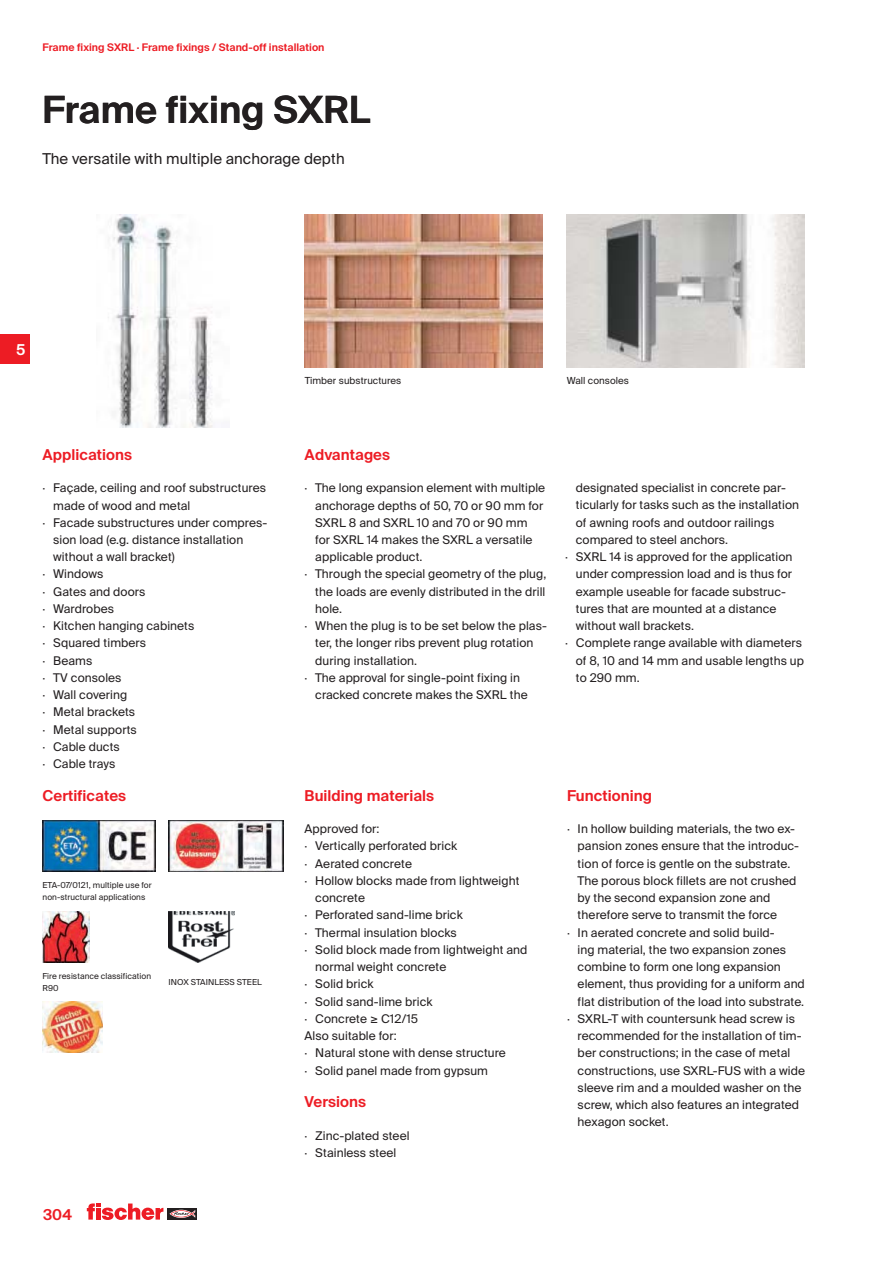
<style>
.page{position:relative;width:893px;height:1263px;background:#fff}
.page>*{position:absolute;margin:0;border:0;box-sizing:border-box;transform-origin:0 0}
.t1{font:600 37.5px "fischerstrong";letter-spacing:.005em;color:#231f20}
.t2{font:600 15px "fischerstrong";letter-spacing:.005em;color:#ed1c24}
.t3{font:15px "fischerstrong";letter-spacing:.005em;color:#231f20}
.t4{font:600 15px "fischerstrong";color:#fff}
.t5{font:12px/17.2px "fischerstrong";letter-spacing:.005em;color:#231f20}
.t6{font:600 10.5px "fischerstrong";letter-spacing:.005em;color:#ed1c24}
.t7{font:9.75px "fischerstrong";letter-spacing:.005em;color:#231f20}
.t8{font:8.25px/12px "fischerstrong";letter-spacing:.005em;color:#231f20}
</style>
<div class="page">
<svg style="left:168px;top:1208px;width:29px;height:12px"></svg>
<svg style="left:169px;top:1210px;width:26px;height:8px"></svg>
<svg style="left:87px;top:1203px;width:76px;height:17px"></svg>
<img style="left:305px;top:215px;width:237px;height:153px">
<img style="left:108px;top:215px;width:105px;height:212px">
<img style="left:567px;top:215px;width:237px;height:153px">
<img style="left:43px;top:820px;width:113px;height:51px">
<img style="left:169px;top:820px;width:114px;height:52px">
<img style="left:43px;top:911px;width:46px;height:51px">
<img style="left:169px;top:911px;width:66px;height:51px">
<img style="left:43px;top:1002px;width:60px;height:51px">
<div style="left:0;top:334px;width:30px;height:30px;background:#ed1c24"></div>
<p class="t6" style="left:43px;top:42px;width:283px">Frame fixing SXRL · Frame fixings / Stand-off installation</p>
<h1 class="t1" style="left:43px;top:94px;width:329px">Frame fixing SXRL</h1>
<p class="t3" style="left:43px;top:153px;width:304px">The versatile with multiple anchorage depth</p>
<p class="t4" style="left:16px;top:343px;width:11px">5</p>
<p class="t2" style="left:43px;top:448px;width:91px">Applications</p>
<p class="t5" style="left:43px;top:480px;width:225px">· Façade, ceiling and roof substructures</p>
<p class="t5" style="left:53px;top:497px;width:139px">made of wood and metal</p>
<p class="t5" style="left:43px;top:515px;width:226px">· Facade substructures under compres-</p>
<p class="t5" style="left:53px;top:532px;width:192px">sion load (e.g. distance installation</p>
<p class="t5" style="left:53px;top:549px;width:123px">without a wall bracket)</p>
<p class="t5" style="left:43px;top:566px;width:62px">· Windows</p>
<p class="t5" style="left:43px;top:583px;width:104px">· Gates and doors</p>
<p class="t5" style="left:43px;top:601px;width:73px">· Wardrobes</p>
<p class="t5" style="left:43px;top:618px;width:153px">· Kitchen hanging cabinets</p>
<p class="t5" style="left:43px;top:635px;width:105px">· Squared timbers</p>
<p class="t5" style="left:43px;top:652px;width:51px">· Beams</p>
<p class="t5" style="left:43px;top:670px;width:81px">· TV consoles</p>
<p class="t5" style="left:43px;top:687px;width:86px">· Wall covering</p>
<p class="t5" style="left:43px;top:704px;width:94px">· Metal brackets</p>
<p class="t5" style="left:43px;top:721px;width:96px">· Metal supports</p>
<p class="t5" style="left:43px;top:739px;width:79px">· Cable ducts</p>
<p class="t5" style="left:43px;top:756px;width:74px">· Cable trays</p>
<p class="t2" style="left:43px;top:789px;width:85px">Certificates</p>
<p class="t8" style="left:43px;top:880px;width:111px">ETA-07/0121, multiple use for non-structural applications</p>
<p class="t8" style="left:43px;top:971px;width:110px">Fire resistance classification<br>R90</p>
<p class="t8" style="left:169px;top:977px;width:95px">INOX STAINLESS STEEL</p>
<p class="t2" style="left:43px;top:1208px;width:30px">304</p>
<p class="t7" style="left:305px;top:377px;width:98px">Timber substructures</p>
<p class="t7" style="left:567px;top:377px;width:64px">Wall consoles</p>
<p class="t2" style="left:305px;top:448px;width:87px">Advantages</p>
<p class="t5" style="left:305px;top:480px;width:242px">· The long expansion element with multiple</p>
<p class="t5" style="left:315px;top:497px;width:230px">anchorage depths of 50, 70 or 90 mm for</p>
<p class="t5" style="left:315px;top:515px;width:214px">SXRL 8 and SXRL 10 and 70 or 90 mm</p>
<p class="t5" style="left:315px;top:532px;width:219px">for SXRL 14 makes the SXRL a versatile</p>
<p class="t5" style="left:315px;top:549px;width:109px">applicable product.</p>
<p class="t5" style="left:305px;top:566px;width:243px">· Through the special geometry of the plug,</p>
<p class="t5" style="left:315px;top:583px;width:232px">the loads are evenly distributed in the drill</p>
<p class="t5" style="left:315px;top:601px;width:28px">hole.</p>
<p class="t5" style="left:305px;top:618px;width:244px">· When the plug is to be set below the plas-</p>
<p class="t5" style="left:315px;top:635px;width:220px">ter, the longer ribs prevent plug rotation</p>
<p class="t5" style="left:315px;top:652px;width:103px">during installation.</p>
<p class="t5" style="left:305px;top:670px;width:217px">· The approval for single-point fixing in</p>
<p class="t5" style="left:315px;top:687px;width:214px">cracked concrete makes the SXRL the</p>
<p class="t5" style="left:576px;top:480px;width:212px">designated specialist in concrete par-</p>
<p class="t5" style="left:576px;top:497px;width:225px">ticularly for tasks such as the installation</p>
<p class="t5" style="left:576px;top:514px;width:200px">of awning roofs and outdoor railings</p>
<p class="t5" style="left:576px;top:532px;width:154px">compared to steel anchors.</p>
<p class="t5" style="left:565px;top:549px;width:229px">· SXRL 14 is approved for the application</p>
<p class="t5" style="left:576px;top:566px;width:218px">under compression load and is thus for</p>
<p class="t5" style="left:576px;top:583px;width:212px">example useable for facade substruc-</p>
<p class="t5" style="left:576px;top:601px;width:202px">tures that are mounted at a distance</p>
<p class="t5" style="left:576px;top:618px;width:120px">without wall brackets.</p>
<p class="t5" style="left:565px;top:635px;width:238px">· Complete range available with diameters</p>
<p class="t5" style="left:576px;top:652px;width:230px">of 8, 10 and 14 mm and usable lengths up</p>
<p class="t5" style="left:576px;top:670px;width:65px">to 290 mm.</p>
<p class="t2" style="left:305px;top:789px;width:131px">Building materials</p>
<p class="t5" style="left:305px;top:821px;width:76px">Approved for:</p>
<p class="t5" style="left:305px;top:838px;width:154px">· Vertically perforated brick</p>
<p class="t5" style="left:305px;top:855px;width:109px">· Aerated concrete</p>
<p class="t5" style="left:305px;top:873px;width:216px">· Hollow blocks made from lightweight</p>
<p class="t5" style="left:315px;top:890px;width:51px">concrete</p>
<p class="t5" style="left:305px;top:907px;width:160px">· Perforated sand-lime brick</p>
<p class="t5" style="left:305px;top:924px;width:154px">· Thermal insulation blocks</p>
<p class="t5" style="left:305px;top:942px;width:224px">· Solid block made from lightweight and</p>
<p class="t5" style="left:315px;top:959px;width:133px">normal weight concrete</p>
<p class="t5" style="left:305px;top:976px;width:70px">· Solid brick</p>
<p class="t5" style="left:305px;top:993px;width:129px">· Solid sand-lime brick</p>
<p class="t5" style="left:305px;top:1011px;width:115px">· Concrete ≥ C12/15</p>
<p class="t5" style="left:305px;top:1028px;width:93px">Also suitable for:</p>
<p class="t5" style="left:305px;top:1045px;width:203px">· Natural stone with dense structure</p>
<p class="t5" style="left:305px;top:1062px;width:185px">· Solid panel made from gypsum</p>
<p class="t2" style="left:305px;top:1096px;width:63px">Versions</p>
<p class="t5" style="left:305px;top:1127px;width:106px">· Zinc-plated steel · Stainless steel</p>
<p class="t2" style="left:567px;top:789px;width:86px">Functioning</p>
<p class="t5" style="left:567px;top:821px;width:229px">· In hollow building materials, the two ex-</p>
<p class="t5" style="left:578px;top:838px;width:223px">pansion zones ensure that the introduc-</p>
<p class="t5" style="left:578px;top:855px;width:214px">tion of force is gentle on the substrate.</p>
<p class="t5" style="left:578px;top:873px;width:220px">The porous block fillets are not crushed</p>
<p class="t5" style="left:578px;top:890px;width:194px">by the second expansion zone and</p>
<p class="t5" style="left:578px;top:907px;width:201px">therefore serve to transmit the force</p>
<p class="t5" style="left:567px;top:924px;width:209px">· In aerated concrete and solid build-</p>
<p class="t5" style="left:578px;top:942px;width:210px">ing material, the two expansion zones</p>
<p class="t5" style="left:578px;top:959px;width:205px">combine to form one long expansion</p>
<p class="t5" style="left:578px;top:976px;width:229px">element, thus providing for a uniform and</p>
<p class="t5" style="left:578px;top:993px;width:228px">flat distribution of the load into substrate.</p>
<p class="t5" style="left:567px;top:1011px;width:229px">· SXRL-T with countersunk head screw is</p>
<p class="t5" style="left:578px;top:1028px;width:225px">recommended for the installation of tim-</p>
<p class="t5" style="left:578px;top:1045px;width:214px">ber constructions; in the case of metal</p>
<p class="t5" style="left:578px;top:1062px;width:229px">constructions, use SXRL-FUS with a wide</p>
<p class="t5" style="left:578px;top:1080px;width:225px">sleeve rim and a moulded washer on the</p>
<p class="t5" style="left:578px;top:1097px;width:223px">screw, which also features an integrated</p>
<p class="t5" style="left:578px;top:1114px;width:93px">hexagon socket.</p>
</div>
